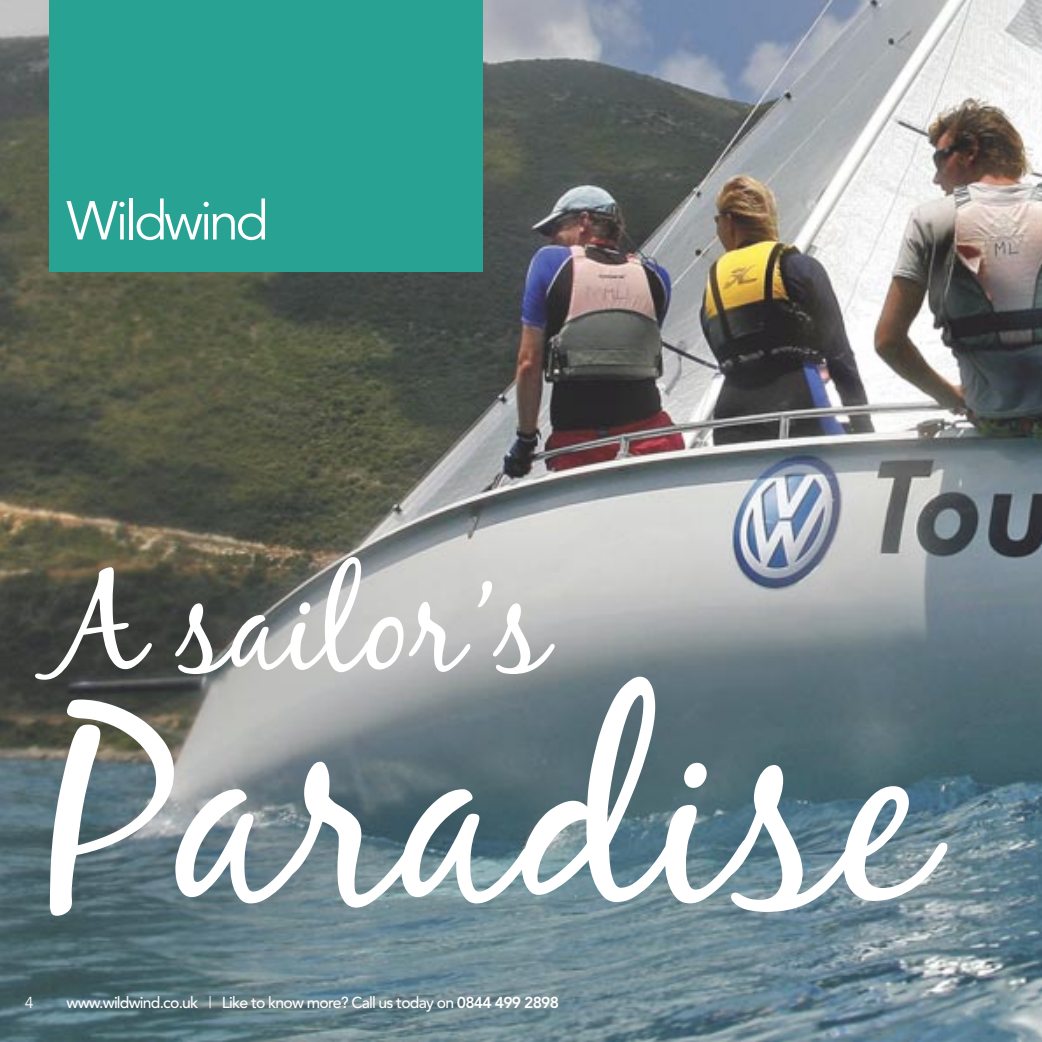
<style>
.page{position:relative;width:1042px;height:1042px;background:#fff}
.page>*{position:absolute;margin:0;border:0;box-sizing:border-box;transform-origin:0 0}
.t1{font:275.1px "Black Jack";letter-spacing:.005em;color:#fff}
.t2{font:132.3px "Black Jack";letter-spacing:.005em;color:#fff}
.t3{font:54.25px "Avenir";letter-spacing:-.065em;color:#fff}
.t4{font:500 15.75px "Avenir";letter-spacing:-.05em;color:#fff}
.t5{font:15.75px "Avenir";color:#fff}
.s1{font-weight:400}
.s2{font-weight:800}
</style>
<div class="page">
<img style="left:0;top:0;width:1042px;height:1042px">
<div style="left:50px;top:0;width:433px;height:271px;background:#28a292"></div>
<h3 class="t3" style="left:66px;top:198px;width:204px">Wildwind</h3>
<h2 class="t2" style="left:50px;top:544px;width:500px">A sailor’s</h2>
<h1 class="t1" style="left:50px;top:641px;width:881px">Paradise</h1>
<p class="t5" style="left:25px;top:996px;width:10px">4</p>
<p class="t4" style="left:67px;top:996px;width:494px">www.wildwind.co.uk <span class="s1">|</span> Like to know more? Call us today on <span class="s2">0844 499 2898</span></p>
</div>
